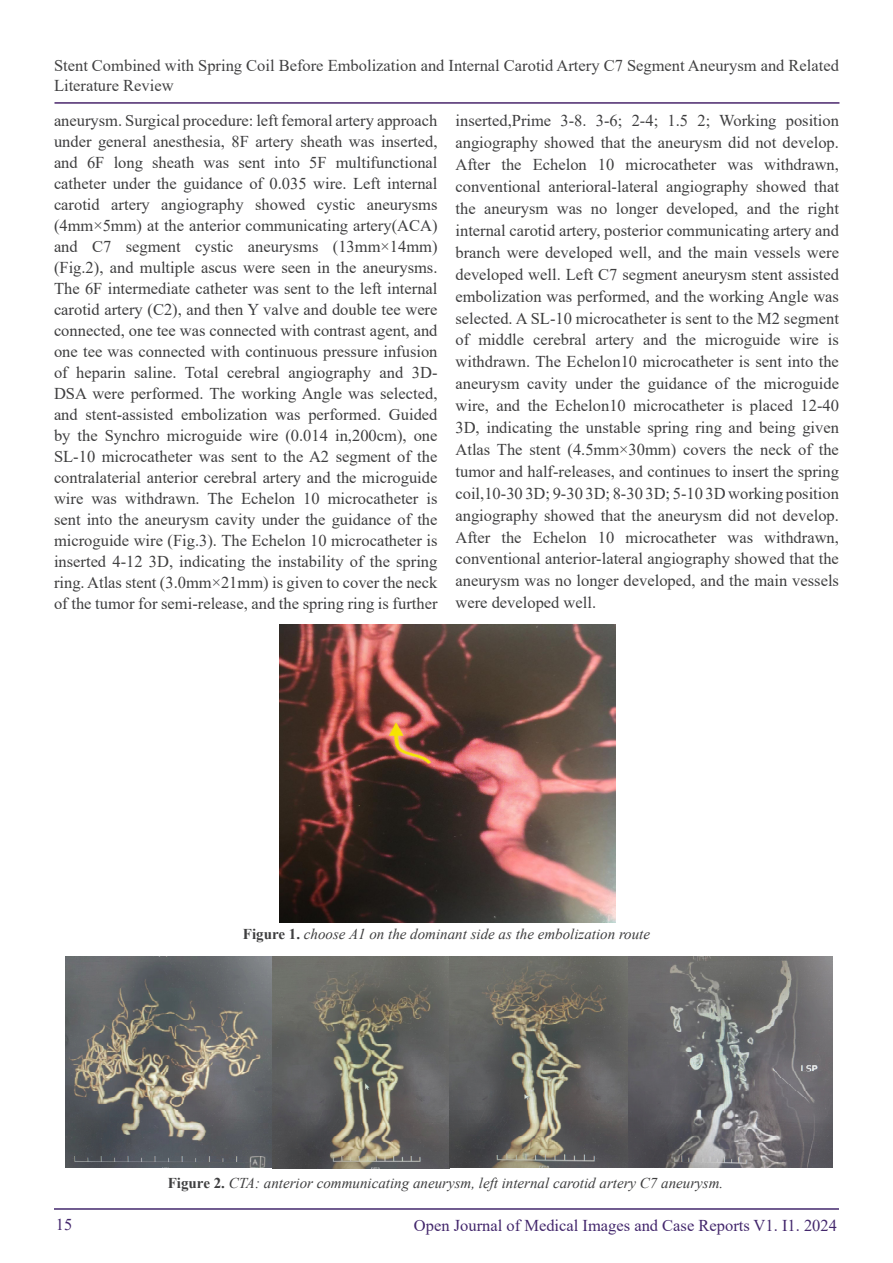
<style>
.page{position:relative;width:893px;height:1263px;background:#fff}
.page>*{position:absolute;margin:0;border:0;box-sizing:border-box;transform-origin:0 0}
.t1{font:16.5px/21px "Times New Roman";color:#3e3e3f;text-align:justify}
.t2{font:16.5px/19.5px "Times New Roman";color:#414142}
.t3{font:16.5px "Times New Roman";color:#43276c}
.t4{font:italic 15px "Times New Roman";color:#3e3e3f}
.s1{font-weight:700;font-style:normal}
</style>
<div class="page">
<hr style="left:54px;top:1208px;width:785px;height:2px;background:#43276c">
<hr style="left:54px;top:102px;width:785px;height:2px;background:#49266c">
<img style="left:280px;top:624px;width:335px;height:299px">
<img style="left:65px;top:957px;width:561px;height:211px">
<img style="left:626px;top:957px;width:207px;height:211px">
<p class="t2" style="left:54px;top:55px;width:786px">Stent Combined with Spring Coil Before Embolization and Internal Carotid Artery C7 Segment Aneurysm and Related<br>Literature Review</p>
<p class="t1" style="left:54px;top:110px;width:385px">aneurysm. Surgical procedure: left femoral artery approach under general anesthesia, 8F artery sheath was inserted, and 6F long sheath was sent into 5F multifunctional catheter under the guidance of 0.035 wire. Left internal carotid artery angiography showed cystic aneurysms (4mm×5mm) at the anterior communicating artery(ACA) and C7 segment cystic aneurysms (13mm×14mm) (Fig.2), and multiple ascus were seen in the aneurysms.<br>The 6F intermediate catheter was sent to the left internal carotid artery (C2), and then Y valve and double tee were connected, one tee was connected with contrast agent, and one tee was connected with continuous pressure infusion of heparin saline. Total cerebral angiography and 3D-DSA were performed. The working Angle was selected, and stent-assisted embolization was performed. Guided by the Synchro microguide wire (0.014 in,200cm), one SL-10 microcatheter was sent to the A2 segment of the contralaterial anterior cerebral artery and the microguide wire was withdrawn. The Echelon 10 microcatheter is sent into the aneurysm cavity under the guidance of the microguide wire (Fig.3). The Echelon 10 microcatheter is inserted 4-12 3D, indicating the instability of the spring ring. Atlas stent (3.0mm×21mm) is given to cover the neck of the tumor for semi-release, and the spring ring is further</p>
<p class="t1" style="left:455px;top:109px;width:385px;line-height:21.9px">inserted,Prime 3-8. 3-6; 2-4; 1.5 2; Working position angiography showed that the aneurysm did not develop.<br>After the Echelon 10 microcatheter was withdrawn, conventional anterioral-lateral angiography showed that the aneurysm was no longer developed, and the right internal carotid artery, posterior communicating artery and branch were developed well, and the main vessels were developed well. Left C7 segment aneurysm stent assisted embolization was performed, and the working Angle was selected. A SL-10 microcatheter is sent to the M2 segment of middle cerebral artery and the microguide wire is withdrawn. The Echelon10 microcatheter is sent into the aneurysm cavity under the guidance of the microguide wire, and the Echelon10 microcatheter is placed 12-40<br>3D, indicating the unstable spring ring and being given Atlas The stent (4.5mm×30mm) covers the neck of the tumor and half-releases, and continues to insert the spring coil,10-30 3D; 9-30 3D; 8-30 3D; 5-10 3D working position angiography showed that the aneurysm did not develop.<br>After the Echelon 10 microcatheter was withdrawn, conventional anterior-lateral angiography showed that the aneurysm was no longer developed, and the main vessels were developed well.</p>
<p class="t4" style="left:243px;top:923px;width:409px"><span class="s1">Figure 1.</span> choose A1 on the dominant side as the embolization route</p>
<p class="t4" style="left:168px;top:1172px;width:557px"><span class="s1">Figure 2.</span> CTA: anterior communicating aneurysm, left internal carotid artery C7 aneurysm.</p>
<p class="t3" style="left:56px;top:1213px;width:18px">15</p>
<p class="t3" style="left:414px;top:1214px;width:425px">Open Journal of Medical Images and Case Reports V1. I1. 2024</p>
</div>
